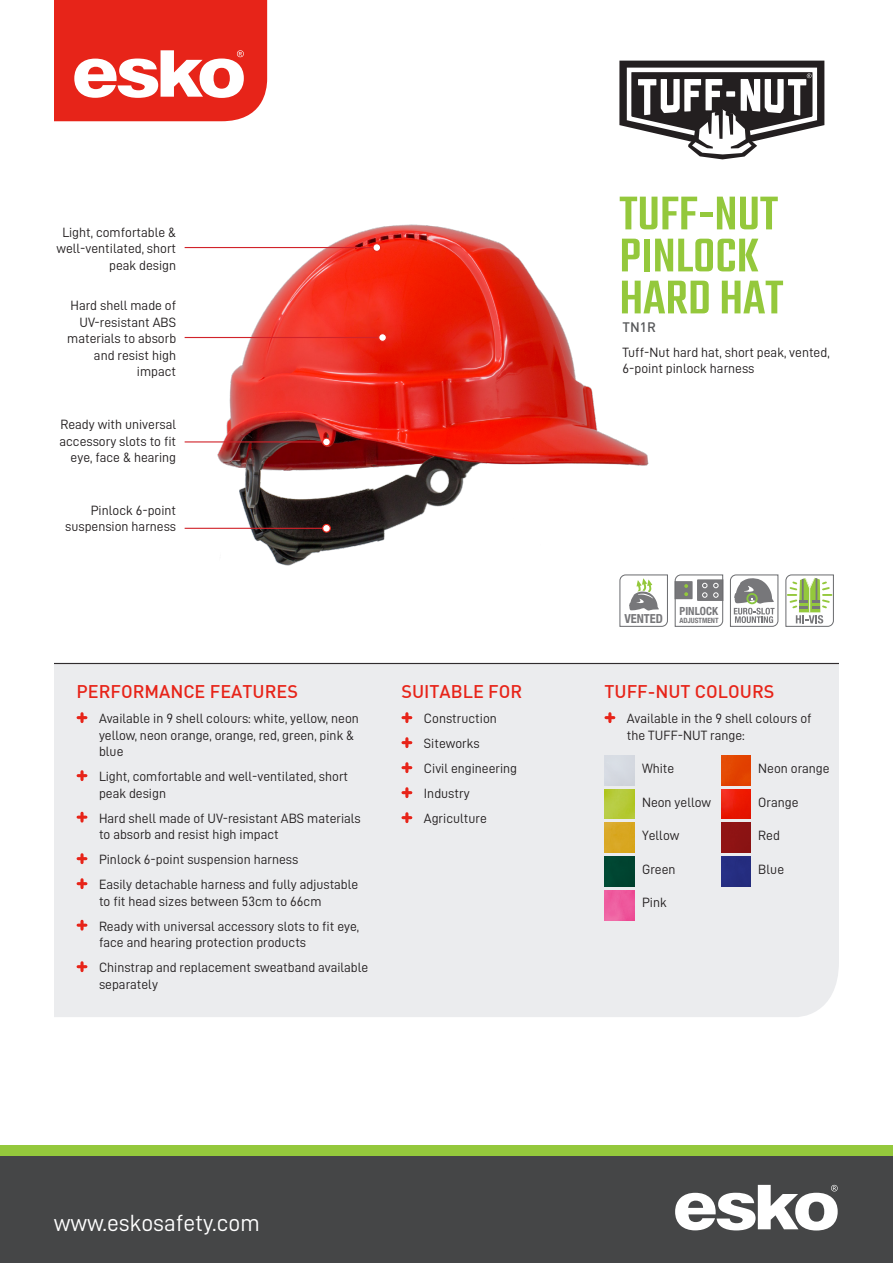
<style>
.page{position:relative;width:893px;height:1263px;background:#fff}
.page>*{position:absolute;margin:0;border:0;box-sizing:border-box;transform-origin:0 0}
.t1{font:500 51.9px/42px "Teko";color:#94c83c}
.New_Buletts{font:23.55px "D DIN";color:#fff}
.t2{font:500 18px "DIN";color:#e72419}
.t3{font:13.5px/16.5px "D DIN";color:#231f20}
.t4{font:500 13.5px "DIN";color:#57585a}
.t5{font:700 condensed 12.45px "Helvetica Neue";color:#77777a}
.t6{font:700 condensed 11.25px "Helvetica Neue";color:#77777a}
.t7{font:700 condensed 7.2px "Helvetica Neue";color:#77777a}
</style>
<div class="page">
<img style="left:199px;top:224px;width:450px;height:342px">
<div style="left:54px;top:662px;width:785px;height:355px;background:#ebecee"></div>
<svg style="left:619px;top:61px;width:205px;height:98px"></svg>
<hr style="left:185px;top:247px;width:192px;height:1px;background:#d1232a">
<div style="left:373px;top:244px;width:8px;height:7px;background:#fff;border-radius:50%"></div>
<div style="left:372px;top:243px;width:9px;height:9px;border:1px solid #e72419;border-radius:50%"></div>
<hr style="left:185px;top:528px;width:141px;height:1px;background:#d1232a">
<div style="left:323px;top:524px;width:7px;height:8px;background:#fff;border-radius:50%"></div>
<div style="left:322px;top:524px;width:9px;height:9px;border:1px solid #e72419;border-radius:50%"></div>
<hr style="left:185px;top:441px;width:141px;height:1px;background:#d1232a">
<div style="left:323px;top:438px;width:7px;height:8px;background:#fff;border-radius:50%"></div>
<div style="left:322px;top:438px;width:9px;height:8px;border:1px solid #e72419;border-radius:50%"></div>
<hr style="left:185px;top:337px;width:198px;height:1px;background:#d1232a">
<svg style="left:379px;top:334px;width:7px;height:7px"></svg>
<div style="left:378px;top:333px;width:9px;height:9px;border:1px solid #e72419;border-radius:50%"></div>
<svg style="left:78px;top:714px;width:8px;height:7px"></svg>
<svg style="left:78px;top:772px;width:8px;height:7px"></svg>
<svg style="left:78px;top:813px;width:8px;height:8px"></svg>
<svg style="left:78px;top:855px;width:8px;height:7px"></svg>
<svg style="left:78px;top:880px;width:8px;height:7px"></svg>
<svg style="left:78px;top:921px;width:8px;height:8px"></svg>
<svg style="left:78px;top:963px;width:8px;height:7px"></svg>
<svg style="left:606px;top:714px;width:8px;height:7px"></svg>
<svg style="left:403px;top:714px;width:8px;height:7px"></svg>
<svg style="left:403px;top:739px;width:8px;height:7px"></svg>
<svg style="left:403px;top:764px;width:8px;height:7px"></svg>
<svg style="left:403px;top:789px;width:8px;height:7px"></svg>
<svg style="left:403px;top:814px;width:8px;height:7px"></svg>
<img style="left:604px;top:890px;width:30px;height:30px">
<img style="left:604px;top:755px;width:30px;height:30px">
<img style="left:604px;top:789px;width:30px;height:30px">
<img style="left:604px;top:823px;width:30px;height:29px">
<img style="left:604px;top:856px;width:30px;height:30px">
<img style="left:721px;top:823px;width:30px;height:29px">
<img style="left:721px;top:755px;width:30px;height:30px">
<img style="left:721px;top:789px;width:30px;height:30px">
<img style="left:721px;top:856px;width:30px;height:30px">
<hr style="left:54px;top:663px;width:785px;height:1px;background:#231f20">
<svg style="left:619px;top:574px;width:49px;height:53px"></svg>
<svg style="left:785px;top:574px;width:49px;height:53px"></svg>
<svg style="left:54px;top:0;width:213px;height:121px"></svg>
<div style="left:0;top:1151px;width:893px;height:112px;background:#454647"></div>
<div style="left:0;top:1145px;width:893px;height:11px;background:#94c83c"></div>
<svg style="left:675px;top:1185px;width:163px;height:45px"></svg>
<svg style="left:674px;top:574px;width:105px;height:53px"></svg>
<p class="t3" style="left:56px;top:224px;width:121px;text-align:right">Light, comfortable &amp; well-ventilated, short peak design</p>
<p class="t3" style="left:67px;top:297px;width:110px;text-align:right">Hard shell made of<br>UV-resistant ABS materials to absorb and resist high impact</p>
<p class="t3" style="left:59px;top:416px;width:118px;text-align:right">Ready with universal accessory slots to fit eye, face &amp; hearing</p>
<p class="t3" style="left:65px;top:502px;width:113px;text-align:right">Pinlock 6-point suspension harness</p>
<p class="t2" style="left:77px;top:680px;width:223px">PERFORMANCE FEATURES</p>
<p class="t3" style="left:99px;top:710px;width:261px">Available in 9 shell colours: white, yellow, neon yellow, neon orange, orange, red, green, pink &amp; blue</p>
<p class="t3" style="left:99px;top:768px;width:251px">Light, comfortable and well-ventilated, short peak design</p>
<p class="t3" style="left:99px;top:809px;width:263px">Hard shell made of UV-resistant ABS materials to absorb and resist high impact</p>
<p class="t3" style="left:99px;top:851px;width:201px">Pinlock 6-point suspension harness</p>
<p class="t3" style="left:99px;top:876px;width:261px">Easily detachable harness and fully adjustable to fit head sizes between 53cm to 66cm</p>
<p class="t3" style="left:99px;top:917px;width:262px">Ready with universal accessory slots to fit eye, face and hearing protection products</p>
<p class="t3" style="left:99px;top:959px;width:271px">Chinstrap and replacement sweatband available separately</p>
<p class="t2" style="left:401px;top:680px;width:122px">SUITABLE FOR</p>
<p class="t3" style="left:424px;top:710px;width:74px">Construction</p>
<p class="t3" style="left:424px;top:735px;width:57px">Siteworks</p>
<p class="t3" style="left:424px;top:760px;width:95px">Civil engineering</p>
<p class="t3" style="left:424px;top:785px;width:47px">Industry</p>
<p class="t3" style="left:424px;top:810px;width:64px">Agriculture</p>
<p class="t1" style="left:619px;top:196px;width:165px">TUFF-NUT<br>PINLOCK<br>HARD HAT</p>
<p class="t4" style="left:622px;top:319px;width:35px">TN1R</p>
<p class="t3" style="left:622px;top:344px;width:209px">Tuff-Nut hard hat, short peak, vented,<br>6-point pinlock harness</p>
<p class="t5" style="left:624px;top:608px;width:40px">VENTED</p>
<p class="t6" style="left:680px;top:602px;width:40px">PINLOCK</p>
<p class="t7" style="left:679px;top:614px;width:41px">ADJUSTMENT</p>
<p class="t2" style="left:604px;top:680px;width:171px">TUFF-NUT COLOURS</p>
<p class="t3" style="left:627px;top:710px;width:186px">Available in the 9 shell colours of the TUFF-NUT range:</p>
<p class="t3" style="left:642px;top:760px;width:34px">White</p>
<p class="t3" style="left:642px;top:793px;width:71px">Neon yellow</p>
<p class="t3" style="left:642px;top:827px;width:39px">Yellow</p>
<p class="t3" style="left:642px;top:860px;width:35px">Green</p>
<p class="t3" style="left:642px;top:894px;width:26px">Pink</p>
<p class="t3" style="left:758px;top:760px;width:73px">Neon orange</p>
<p class="t3" style="left:758px;top:793px;width:42px">Orange</p>
<p class="t3" style="left:758px;top:827px;width:23px">Red</p>
<p class="t3" style="left:758px;top:860px;width:27px">Blue</p>
<p class="New_Buletts" style="left:54px;top:1209px;width:208px">www.eskosafety.com</p>
</div>
